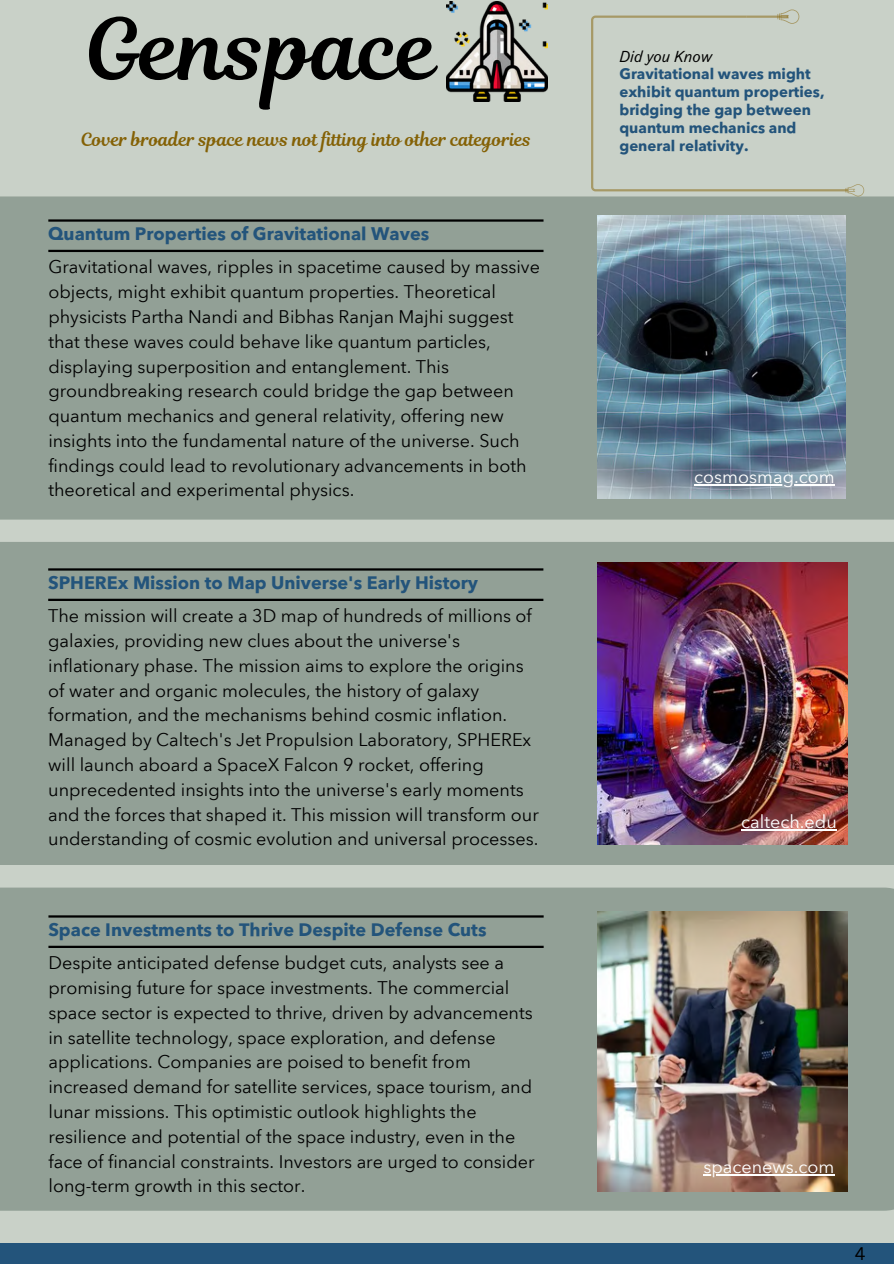
<style>
.page{position:relative;width:894px;height:1264px;background:#fff}
.page>*{position:absolute;margin:0;border:0;box-sizing:border-box;transform-origin:0 0}
.t1{font:84.6px "Magnolia Script";color:#000}
.t2{font:18px/24.8px "Avenir Next Arabic";color:#000}
.t3{font:700 18px "Avenir Next Arabic";color:#23547b}
.t4{font:18px "Magnolia Script";color:#846105}
.t5{font:18px "Avenir Next Arabic";color:#fff}
.t6{font:17.85px "Canva Sans";color:#000}
.t7{font:700 15px/18px "Avenir Next Arabic";color:#23547b}
.t8{font:italic 15px "Touvlo";color:#000}
</style>
<div class="page">
<div style="left:0;top:0;width:893px;height:1263px;background:#c9d1c8"></div>
<div style="left:0;top:196px;width:893px;height:323px;background:#92a096"></div>
<div style="left:0;top:542px;width:893px;height:323px;background:#92a096"></div>
<div style="left:0;top:887px;width:893px;height:323px;background:#92a096"></div>
<div style="left:0;top:1243px;width:893px;height:20px;background:#23547b"></div>
<hr style="left:48px;top:250px;width:495px;height:2px;background:#000">
<hr style="left:48px;top:219px;width:495px;height:3px;background:#000">
<hr style="left:48px;top:598px;width:495px;height:3px;background:#000">
<hr style="left:48px;top:568px;width:495px;height:2px;background:#000">
<hr style="left:48px;top:945px;width:495px;height:3px;background:#000">
<hr style="left:48px;top:915px;width:495px;height:2px;background:#000">
<img style="left:446px;top:1px;width:101px;height:100px">
<svg style="left:591px;top:15px;width:254px;height:177px"></svg>
<svg style="left:845px;top:184px;width:18px;height:12px"></svg>
<img style="left:597px;top:215px;width:247px;height:283px">
<img style="left:597px;top:563px;width:250px;height:281px">
<img style="left:597px;top:911px;width:250px;height:280px">
<hr style="left:746px;top:16px;width:42px;height:2px;background:#846105">
<svg style="left:777px;top:9px;width:22px;height:15px"></svg>
<hr style="left:694px;top:484px;width:140px;height:1px;background:#fff">
<hr style="left:741px;top:829px;width:95px;height:1px;background:#fff">
<hr style="left:703px;top:1174px;width:131px;height:1px;background:#fff">
<h2 class="t1" style="left:85px;top:-10px;width:354px">Genspace</h2>
<p class="t4" style="left:81px;top:127px;width:452px">Cover broader space news not fitting into other categories</p>
<p class="t3" style="left:48px;top:223px;width:382px">Quantum Properties of Gravitational Waves</p>
<h3 class="t2" style="left:48px;top:255px;width:493px">Gravitational waves, ripples in spacetime caused by massive objects, might exhibit quantum properties. Theoretical physicists Partha Nandi and Bibhas Ranjan Majhi suggest that these waves could behave like quantum particles, displaying superposition and entanglement. This groundbreaking research could bridge the gap between quantum mechanics and general relativity, offering new insights into the fundamental nature of the universe. Such findings could lead to revolutionary advancements in both theoretical and experimental physics.</h3>
<p class="t3" style="left:48px;top:572px;width:431px">SPHEREx Mission to Map Universe's Early History</p>
<p class="t2" style="left:48px;top:604px;width:492px">The mission will create a 3D map of hundreds of millions of galaxies, providing new clues about the universe's inflationary phase. The mission aims to explore the origins of water and organic molecules, the history of galaxy formation, and the mechanisms behind cosmic inflation.<br>Managed by Caltech's Jet Propulsion Laboratory, SPHEREx will launch aboard a SpaceX Falcon 9 rocket, offering unprecedented insights into the universe's early moments and the forces that shaped it. This mission will transform our understanding of cosmic evolution and universal processes.</p>
<p class="t3" style="left:48px;top:918px;width:439px">Space Investments to Thrive Despite Defense Cuts</p>
<p class="t2" style="left:48px;top:950px;width:487px">Despite anticipated defense budget cuts, analysts see a promising future for space investments. The commercial space sector is expected to thrive, driven by advancements in satellite technology, space exploration, and defense applications. Companies are poised to benefit from increased demand for satellite services, space tourism, and lunar missions. This optimistic outlook highlights the resilience and potential of the space industry, even in the face of financial constraints. Investors are urged to consider long-term growth in this sector.</p>
<h3 class="t8" style="left:619px;top:45px;width:94px">Did you Know</h3>
<p class="t7" style="left:619px;top:65px;width:206px">Gravitational waves might exhibit quantum properties, bridging the gap between quantum mechanics and general relativity.</p>
<p class="t5" style="left:694px;top:466px;width:142px">cosmosmag.com</p>
<p class="t5" style="left:741px;top:811px;width:97px">caltech.edu</p>
<p class="t5" style="left:703px;top:1156px;width:133px">spacenews.com</p>
<h1 class="t6" style="left:854px;top:1241px;width:12px">4</h1>
</div>
